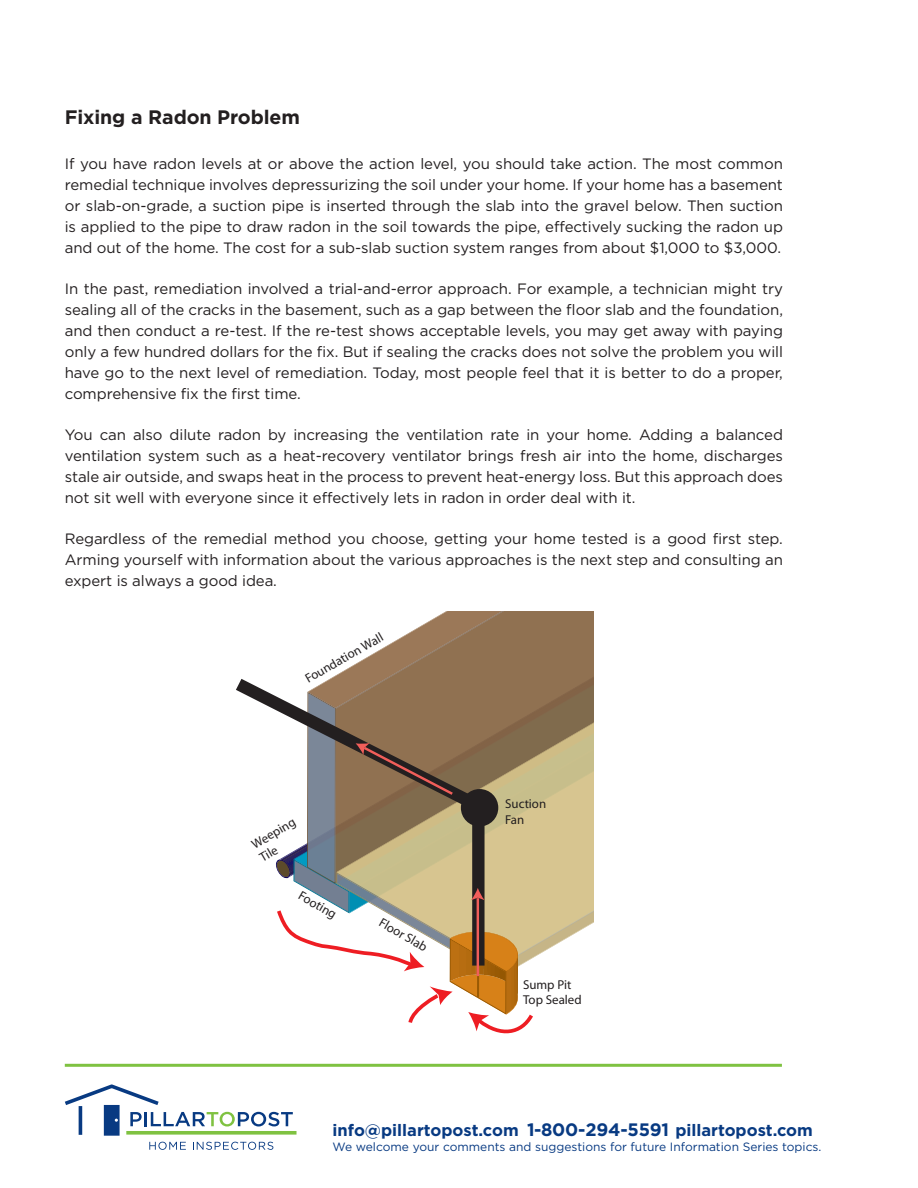
<style>
.page{position:relative;width:918px;height:1188px;background:#fff}
.page>*{position:absolute;margin:0;border:0;box-sizing:border-box;transform-origin:0 0}
.t1{font:700 19.5px "Gotham";letter-spacing:-.005em;color:#231f20}
.t2{font:700 16.5px "Gotham";color:#083a82}
.t3{font:15px/21px "Gotham";letter-spacing:-.005em;color:#231f20;text-align:justify}
.t4{font:12.9px/15.5px "Myriad";color:#231f20}
.t5{font:12px "Gotham";color:#083a82}
.s1{font-size:18px}
</style>
<div class="page">
<hr style="left:65px;top:1064px;width:717px;height:3px;background:#7fc241">
<svg style="left:65px;top:1084px;width:228px;height:52px"></svg>
<svg style="left:149px;top:1142px;width:37px;height:8px"></svg>
<svg style="left:193px;top:1142px;width:80px;height:8px"></svg>
<hr style="left:79px;top:1106px;width:3px;height:29px;background:#083a82">
<svg style="left:126px;top:1131px;width:171px;height:4px"></svg>
<svg style="left:236px;top:679px;width:38px;height:30px"></svg>
<svg style="left:274px;top:611px;width:320px;height:422px"></svg>
<h1 class="t1" style="left:65px;top:106px;width:237px">Fixing a Radon Problem</h1>
<p class="t3" style="left:65px;top:153px;width:720px">If you have radon levels at or above the action level, you should take action. The most common remedial technique involves depressurizing the soil under your home. If your home has a basement or slab-on-grade, a suction pipe is inserted through the slab into the gravel below. Then suction is applied to the pipe to draw radon in the soil towards the pipe, effectively sucking the radon up and out of the home. The cost for a sub-slab suction system ranges from about $1,000 to $3,000.</p>
<p class="t3" style="left:65px;top:278px;width:720px">In the past, remediation involved a trial-and-error approach. For example, a technician might try sealing all of the cracks in the basement, such as a gap between the floor slab and the foundation, and then conduct a re-test. If the re-test shows acceptable levels, you may get away with paying only a few hundred dollars for the fix. But if sealing the cracks does not solve the problem you will have go to the next level of remediation. Today, most people feel that it is better to do a proper, comprehensive fix the first time.</p>
<p class="t3" style="left:65px;top:424px;width:720px">You can also dilute radon by increasing the ventilation rate in your home. Adding a balanced ventilation system such as a heat-recovery ventilator brings fresh air into the home, discharges stale air outside, and swaps heat in the process to prevent heat-energy loss. But this approach does not sit well with everyone since it effectively lets in radon in order deal with it.</p>
<p class="t3" style="left:65px;top:528px;width:720px">Regardless of the remedial method you choose, getting your home tested is a good first step.<br>Arming yourself with information about the various approaches is the next step and consulting an expert is always a good idea.</p>
<p class="t4" style="left:303px;top:674px;width:89px;rotate:-30deg">Foundation Wall</p>
<p class="t4" style="left:249px;top:839px;width:50px;rotate:-30deg">Weeping<br>Tile</p>
<p class="t4" style="left:303px;top:888px;width:43px;rotate:30deg">Footing</p>
<p class="t4" style="left:384px;top:915px;width:55px;rotate:30deg">Floor Slab</p>
<p class="t4" style="left:505px;top:797px;width:42px">Suction<br>Fan</p>
<p class="t4" style="left:523px;top:977px;width:60px">Sump Pit<br>Top Sealed</p>
<p class="t2" style="left:333px;top:1121px;width:482px">info@pillartopost.com <span class="s1">1-800-294-5591</span> pillartopost.com</p>
<p class="t5" style="left:333px;top:1140px;width:490px">We welcome your comments and suggestions for future Information Series topics.</p>
</div>
